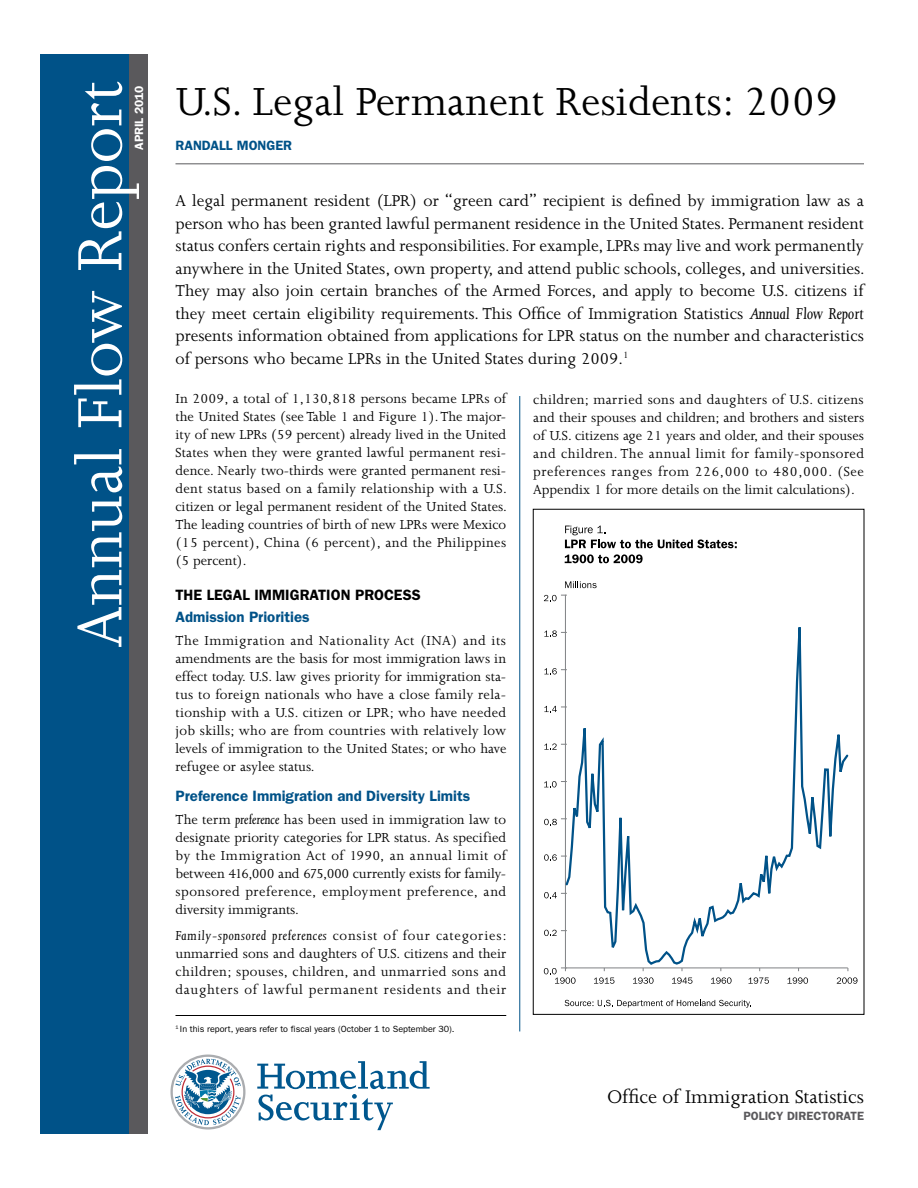
<style>
.page{position:relative;width:918px;height:1188px;background:#fff}
.page>*{position:absolute;margin:0;border:0;box-sizing:border-box;transform-origin:0 0}
.t1{font:72px "Joanna";color:#fff}
.t2{font:45px "Joanna";color:#000}
.t3{font:21px "Joanna";color:#000}
.intro{font:18px/22.5px "Joanna";color:#000;text-align:justify}
.body{font:15px/18px "Joanna";letter-spacing:.005em;color:#000;text-align:justify}
.t4{font:600 15px "ITC Franklin Gothic Std";color:#005288}
.t5{font:600 15px "ITC Franklin Gothic Std";color:#000}
.byline{font:600 13.5px "ITC Franklin Gothic Std";color:#005288}
.t6{font:600 12px "ITC Franklin Gothic Std";color:#5a595c}
.t7{font:600 12px "ITC Franklin Gothic Std";letter-spacing:-.01em;color:#fff}
.t8{font:10.5px "Joanna";color:#000}
.footnote{font:9px "ITC Franklin Gothic Std";color:#000}
.t9{font:5.25px "ITC Franklin Gothic Std";color:#000}
.s1{font-style:italic}
</style>
<div class="page">
<hr style="left:519px;top:396px;width:1px;height:635px;background:#005288">
<hr style="left:176px;top:163px;width:688px;height:1px;background:#5a595c">
<hr style="left:176px;top:1015px;width:330px;height:1px;background:#000">
<div style="left:122px;top:54px;width:26px;height:1080px;background:#5a595c"></div>
<div style="left:40px;top:54px;width:89px;height:1080px;background:#005288"></div>
<svg style="left:257px;top:1061px;width:173px;height:69px"></svg>
<svg style="left:170px;top:1055px;width:75px;height:75px"></svg>
<hr style="left:565px;top:595px;width:1px;height:373px;background:#808285">
<hr style="left:565px;top:968px;width:283px;height:1px;background:#808285">
<svg style="left:564px;top:556px;width:285px;height:409px"></svg>
<svg style="left:594px;top:977px;width:20px;height:7px"></svg>
<svg style="left:633px;top:977px;width:21px;height:7px"></svg>
<svg style="left:672px;top:977px;width:20px;height:7px"></svg>
<svg style="left:711px;top:977px;width:21px;height:7px"></svg>
<svg style="left:749px;top:977px;width:20px;height:7px"></svg>
<svg style="left:788px;top:977px;width:20px;height:7px"></svg>
<svg style="left:837px;top:977px;width:21px;height:7px"></svg>
<svg style="left:544px;top:930px;width:22px;height:6px"></svg>
<svg style="left:544px;top:892px;width:22px;height:6px"></svg>
<svg style="left:544px;top:854px;width:22px;height:7px"></svg>
<svg style="left:544px;top:818px;width:22px;height:7px"></svg>
<svg style="left:544px;top:781px;width:22px;height:6px"></svg>
<svg style="left:544px;top:968px;width:32px;height:16px"></svg>
<svg style="left:544px;top:743px;width:22px;height:7px"></svg>
<svg style="left:544px;top:706px;width:22px;height:6px"></svg>
<svg style="left:544px;top:668px;width:22px;height:6px"></svg>
<svg style="left:544px;top:630px;width:22px;height:7px"></svg>
<svg style="left:544px;top:595px;width:22px;height:6px"></svg>
<svg style="left:565px;top:526px;width:172px;height:22px"></svg>
<svg style="left:565px;top:554px;width:78px;height:9px"></svg>
<svg style="left:565px;top:581px;width:32px;height:7px"></svg>
<svg style="left:565px;top:1000px;width:186px;height:8px"></svg>
<h1 class="t1" style="left:61px;top:648px;width:569px;rotate:-90deg">Annual Flow Report</h1>
<p class="t7" style="left:132px;top:150px;width:66px;rotate:-90deg">APRIL 2010</p>
<h2 class="t2" style="left:176px;top:77px;width:665px">U.S. Legal Permanent Residents: 2009</h2>
<p class="byline" style="left:176px;top:137px;width:118px">RANDALL MONGER</p>
<p class="intro" style="left:176px;top:190px;width:691px">A legal permanent resident (LPR) or “green card” recipient is defined by immigration law as a person who has been granted lawful permanent residence in the United States. Permanent resident status confers certain rights and responsibilities. For example, LPRs may live and work permanently anywhere in the United States, own property, and attend public schools, colleges, and universities.<br>They may also join certain branches of the Armed Forces, and apply to become U.S. citizens if they meet certain eligibility requirements. This Office of Immigration Statistics <span class="s1">Annual Flow Report </span>presents information obtained from applications for LPR status on the number and characteristics of persons who became LPRs in the United States during 2009.</p>
<p class="t8" style="left:623px;top:349px;width:7px">1</p>
<p class="body" style="left:176px;top:389px;width:332px">In 2009, a total of 1,130,818 persons became LPRs of</p>
<p class="body" style="left:176px;top:425px;width:332px">ity of new LPRs (59 percent) already lived in the United</p>
<p class="body" style="left:176px;top:479px;width:333px">dent status based on a family relationship with a U.S. citizen or legal permanent resident of the United States.<br>The leading countries of birth of new LPRs were Mexico (15 percent), China (6 percent), and the Philippines (5 percent).</p>
<h3 class="t5" style="left:176px;top:586px;width:247px">THE LEGAL IMMIGRATION PROCESS</h3>
<h4 class="t4" style="left:176px;top:608px;width:136px">Admission Priorities</h4>
<p class="body" style="left:176px;top:632px;width:332px">The Immigration and Nationality Act (INA) and its amendments are the basis for most immigration laws in</p>
<p class="body" style="left:176px;top:407px;width:332px">the United States (see Table 1 and Figure 1). The major-</p>
<p class="body" style="left:176px;top:443px;width:332px">States when they were granted lawful permanent resi&shy;dence. Nearly two-thirds were granted permanent resi-</p>
<p class="body" style="left:176px;top:668px;width:332px">effect today. U.S. law gives priority for immigration sta&shy;tus to foreign nationals who have a close family rela-</p>
<p class="body" style="left:176px;top:704px;width:332px">tionship with a U.S. citizen or LPR; who have needed job skills; who are from countries with relatively low levels of immigration to the United States; or who have refugee or asylee status.</p>
<h4 class="t4" style="left:176px;top:787px;width:296px">Preference Immigration and Diversity Limits</h4>
<p class="body" style="left:176px;top:811px;width:332px">The term <span class="s1">preference</span> has been used in immigration law to designate priority categories for LPR status. As specified by the Immigration Act of 1990, an annual limit of between 416,000 and 675,000 currently exists for family&shy;sponsored preference, employment preference, and diversity immigrants.</p>
<p class="body" style="left:176px;top:927px;width:333px"><span class="s1">Family-sponsored preferences</span> consist of four categories: unmarried sons and daughters of U.S. citizens and their children; spouses, children, and unmarried sons and daughters of lawful permanent residents and their</p>
<p class="t9" style="left:176px;top:1024px;width:5px">1</p>
<p class="footnote" style="left:180px;top:1024px;width:276px">In this report, years refer to fiscal years (October 1 to September 30).</p>
<p class="body" style="left:533px;top:390px;width:332px">children; married sons and daughters of U.S. citizens and their spouses and children; and brothers and sisters of U.S. citizens age 21 years and older, and their spouses and children. The annual limit for family-sponsored preferences ranges from 226,000 to 480,000. (See Appendix 1 for more details on the limit calculations).</p>
<p class="t3" style="left:607px;top:1086px;width:258px">Office of Immigration Statistics</p>
<p class="t6" style="left:743px;top:1109px;width:122px">POLICY DIRECTORATE</p>
</div>
